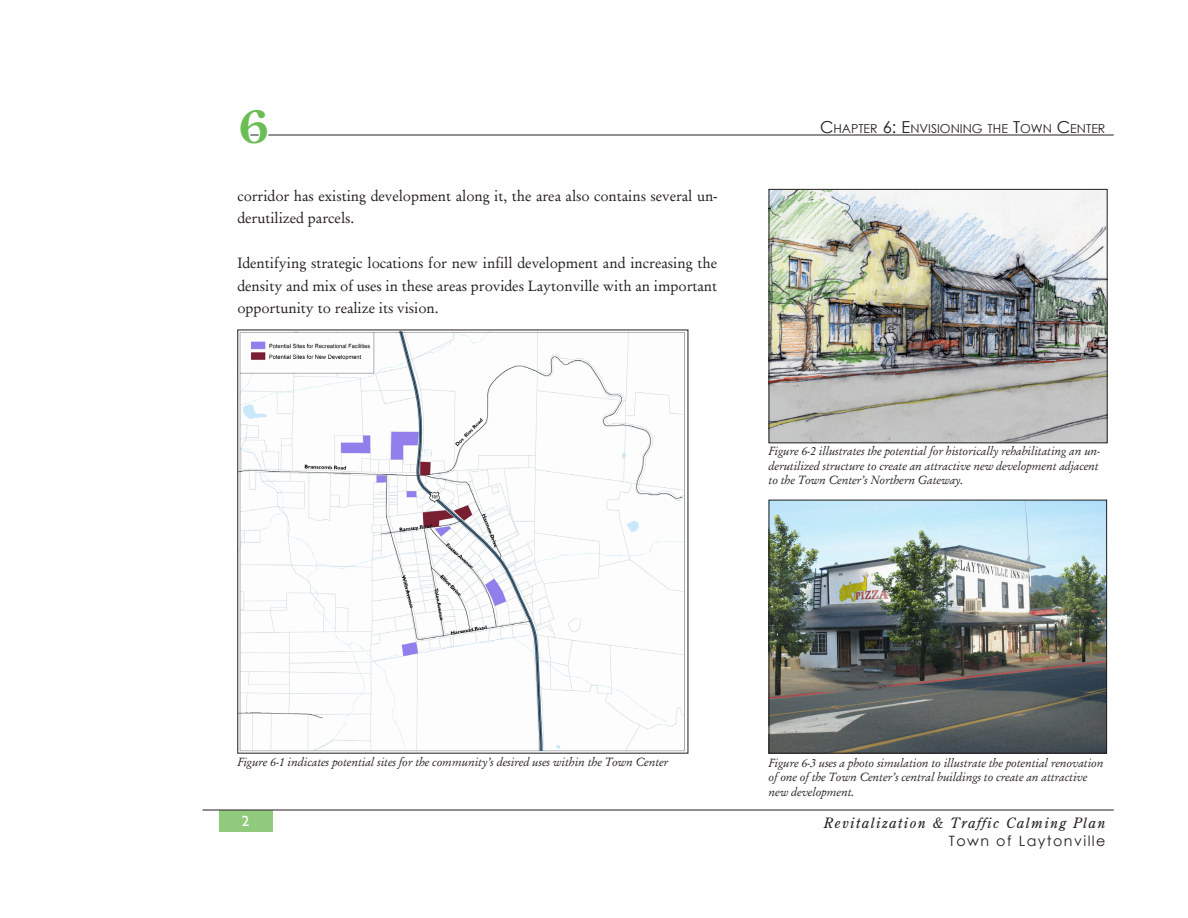
<style>
.page{position:relative;width:1188px;height:918px;background:#fff}
.page>*{position:absolute;margin:0;border:0;box-sizing:border-box;transform-origin:0 0}
.Opening_chapter_numb{font:700 45px "Century Old Style Std";color:#6bbe54}
.Body_Text_bt{font:15px/22.5px "Garamond Antiqua";color:#231f20}
.t1{font:italic 14.25px/18px "Century Old Style Std";letter-spacing:.1em;color:#231f20;text-align:right}
.t2{font:12.3px "Century Gothic";color:#231f20}
.t3{font:italic 12px/14.4px "Garamond";color:#231f20;text-align:justify}
.s1{font-size:16.5px}
.s2{font-family:"Century Gothic";font-style:normal}
</style>
<div class="page">
<hr style="left:242px;top:135px;width:872px;height:1px;background:#231f20">
<div style="left:219px;top:810px;width:54px;height:22px;background:#90cb7d"></div>
<hr style="left:202px;top:810px;width:912px;height:1px;background:#231f20">
<svg style="left:242px;top:134px;width:28px;height:2px"></svg>
<img style="left:771px;top:502px;width:334px;height:250px">
<div style="left:769px;top:500px;width:338px;height:254px;border:1px solid #231f20"></div>
<img style="left:771px;top:191px;width:335px;height:250px">
<div style="left:769px;top:189px;width:339px;height:254px;border:1px solid #231f20"></div>
<img style="left:239px;top:332px;width:446px;height:420px">
<p class="Opening_chapter_numb" style="left:239px;top:97px;width:31px">6</p>
<p class="t2" style="left:820px;top:120px;width:287px"><span class="s1">C</span>HAPTER <span class="s1">6: E</span>NVISIONING THE <span class="s1">T</span>OWN <span class="s1">C</span>ENTER</p>
<p class="Body_Text_bt" style="left:237px;top:184px;width:481px">corridor has existing development along it, the area also contains several un&shy;derutilized parcels.</p>
<p class="Body_Text_bt" style="left:237px;top:251px;width:481px;text-align:justify">Identifying strategic locations for new infill development and increasing the density and mix of uses in these areas provides Laytonville with an important opportunity to realize its vision.</p>
<p class="t3" style="left:769px;top:444px;width:333px">Figure 6-2 illustrates the potential for historically rehabilitating an un&shy;derutilized structure to create an attractive new development adjacent to the Town Center’s Northern Gateway.</p>
<p class="t3" style="left:237px;top:754px;width:432px">Figure 6-1 indicates potential sites for the community’s desired uses within the Town Center</p>
<p class="t3" style="left:769px;top:755px;width:336px;text-align:left">Figure 6-3 uses a photo simulation to illustrate the potential renovation of one of the Town Center’s central buildings to create an attractive new development.</p>
<p class="t1" style="left:824px;top:813px;width:283px">Revitalization &amp; Traffic Calming Plan<br><span class="s2">TOWN OF LAYTONVILLE</span></p>
</div>
